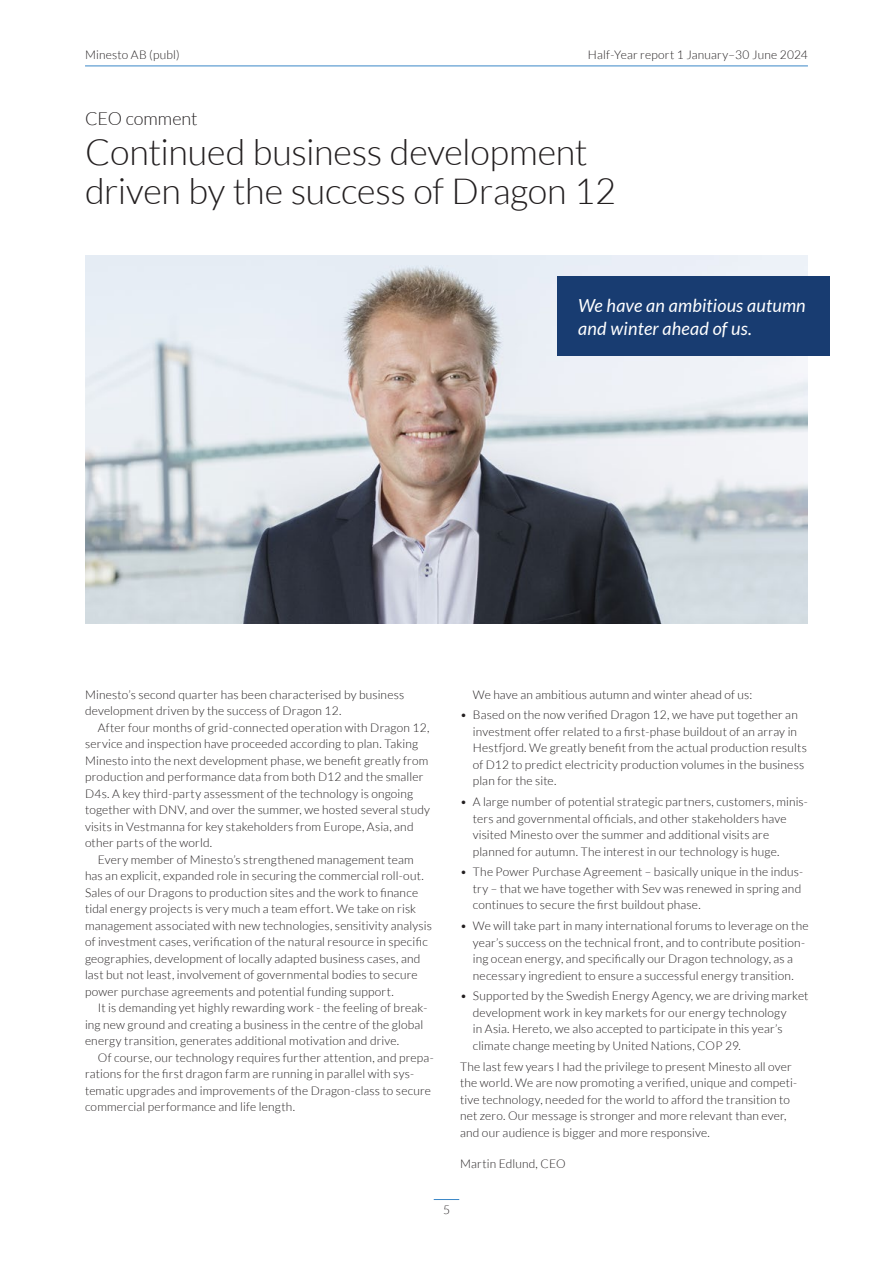
<style>
.page{position:relative;width:893px;height:1263px;background:#fff}
.page>*{position:absolute;margin:0;border:0;box-sizing:border-box;transform-origin:0 0}
.t1{font:300 36px/39px "Lato";letter-spacing:-.01em;color:#231f20}
.t2{font:italic 18px/22.5px "Lato";letter-spacing:.01em;color:#fff}
.t3{font:300 18px "Lato";letter-spacing:-.005em;color:#231f20}
.t4{font:300 12px/16.5px "Lato";letter-spacing:.015em;color:#231f20}
</style>
<div class="page">
<hr style="left:85px;top:66px;width:723px;height:1px;background:#3b87c7">
<svg style="left:434px;top:1199px;width:25px;height:1px"></svg>
<img style="left:85px;top:255px;width:723px;height:369px">
<div style="left:557px;top:276px;width:272px;height:80px;background:#183c71"></div>
<p class="t4" style="left:85px;top:46px;width:96px">Minesto AB (publ)</p>
<p class="t4" style="left:588px;top:46px;width:222px">Half-Year report 1 January–30 June 2024</p>
<h2 class="t3" style="left:85px;top:109px;width:114px">CEO comment</h2>
<h1 class="t1" style="left:85px;top:133px;width:532px">Continued business development driven by the success of Dragon 12</h1>
<h2 class="t2" style="left:578px;top:295px;width:229px">We have an ambitious autumn and winter ahead of us.</h2>
<p class="t4" style="left:85px;top:686px;width:321px">Minesto’s second quarter has been characterised by business development driven by the success of Dragon 12.</p>
<p class="t4" style="left:85px;top:719px;width:347px;text-indent:13px">After four months of grid-connected operation with Dragon 12, service and inspection have proceeded according to plan. Taking Minesto into the next development phase, we benefit greatly from production and performance data from both D12 and the smaller D4s. A key third-party assessment of the technology is ongoing together with DNV, and over the summer, we hosted several study visits in Vestmanna for key stakeholders from Europe, Asia, and other parts of the world.</p>
<p class="t4" style="left:85px;top:851px;width:348px;text-indent:13px">Every member of Minesto’s strengthened management team has an explicit, expanded role in securing the commercial roll-out.<br>Sales of our Dragons to production sites and the work to finance tidal energy projects is very much a team effort. We take on risk management associated with new technologies, sensitivity analysis of investment cases, verification of the natural resource in specific geographies, development of locally adapted business cases, and last but not least, involvement of governmental bodies to secure power purchase agreements and potential funding support.</p>
<p class="t4" style="left:85px;top:999px;width:344px;text-indent:13px">It is demanding yet highly rewarding work - the feeling of break&shy;ing new ground and creating a business in the centre of the global energy transition, generates additional motivation and drive.</p>
<p class="t4" style="left:85px;top:1049px;width:350px;text-indent:13px">Of course, our technology requires further attention, and prepa&shy;rations for the first dragon farm are running in parallel with sys&shy;tematic upgrades and improvements of the Dragon-class to secure commercial performance and life length.</p>
<p class="t4" style="left:473px;top:686px;width:281px">We have an ambitious autumn and winter ahead of us:</p>
<p class="t4" style="left:473px;top:707px;width:335px;text-indent:-13px">• Based on the now verified Dragon 12, we have put together an investment offer related to a first-phase buildout of an array in Hestfjord. We greatly benefit from the actual production results of D12 to predict electricity production volumes in the business plan for the site.</p>
<p class="t4" style="left:473px;top:793px;width:337px;text-indent:-13px">• A large number of potential strategic partners, customers, minis&shy;ters and governmental officials, and other stakeholders have visited Minesto over the summer and additional visits are planned for autumn. The interest in our technology is huge.</p>
<p class="t4" style="left:473px;top:864px;width:332px;text-indent:-13px">• The Power Purchase Agreement – basically unique in the indus&shy;try – that we have together with Sev was renewed in spring and continues to secure the first buildout phase.</p>
<p class="t4" style="left:473px;top:917px;width:337px;text-indent:-13px">• We will take part in many international forums to leverage on the year’s success on the technical front, and to contribute position&shy;ing ocean energy, and specifically our Dragon technology, as a necessary ingredient to ensure a successful energy transition.</p>
<p class="t4" style="left:473px;top:988px;width:337px;text-indent:-13px">• Supported by the Swedish Energy Agency, we are driving market development work in key markets for our energy technology<br>in Asia. Hereto, we also accepted to participate in this year’s climate change meeting by United Nations, COP 29.</p>
<p class="t4" style="left:460px;top:1058px;width:339px">The last few years I had the privilege to present Minesto all over the world. We are now promoting a verified, unique and competi&shy;tive technology, needed for the world to afford the transition to net zero. Our message is stronger and more relevant than ever, and our audience is bigger and more responsive.</p>
<p class="t4" style="left:460px;top:1155px;width:107px">Martin Edlund, CEO</p>
<p class="t4" style="left:443px;top:1201px;width:8px">5</p>
</div>
